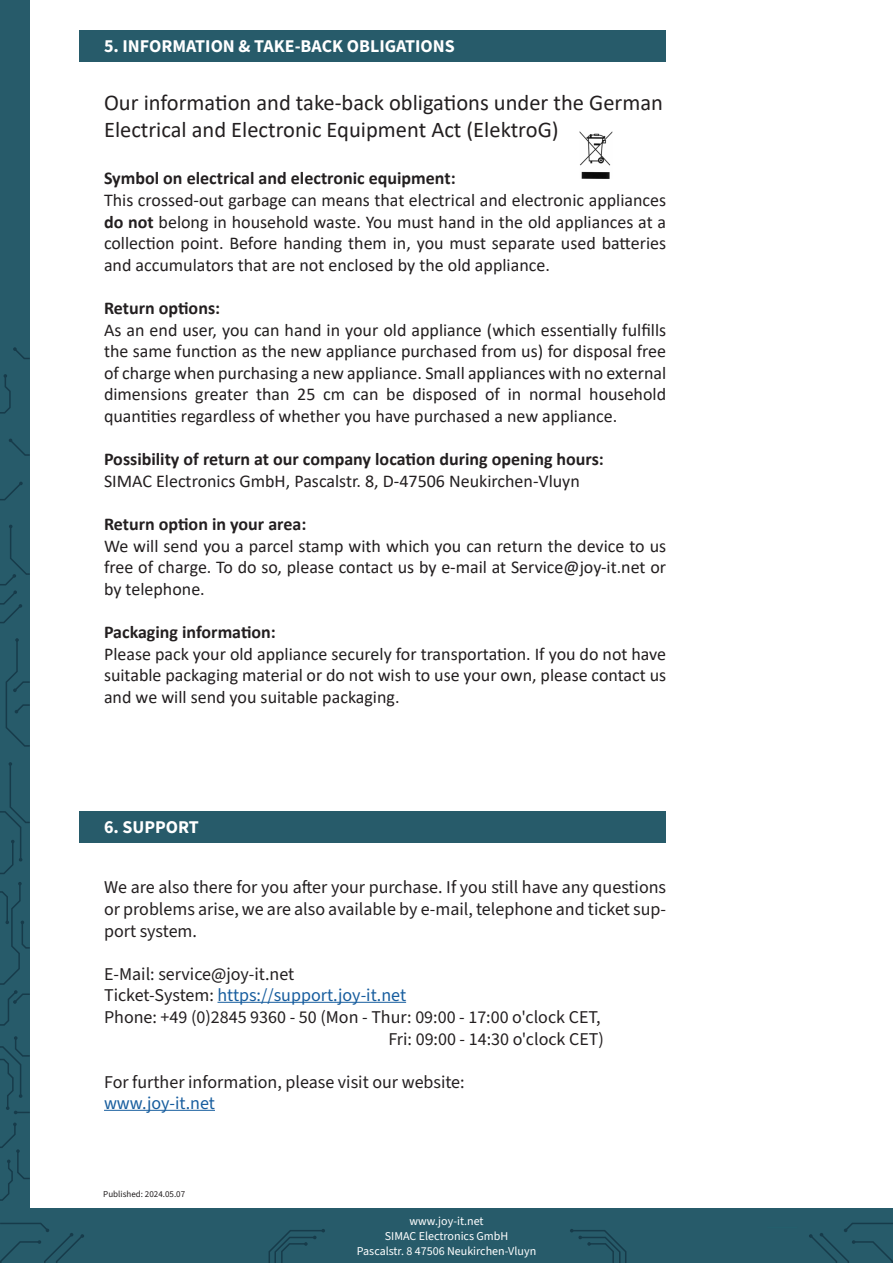
<style>
.page{position:relative;width:893px;height:1263px;background:#fff}
.page>*{position:absolute;margin:0;border:0;box-sizing:border-box;transform-origin:0 0}
.t1{font:22.5px/27px "Calibri";color:#231f20}
.t2{font:18px/21.6px "Calibri";color:#231f20;text-align:justify}
.t3{font:18px/21.6px "Source Sans 3";color:#231f20;text-align:justify}
.t4{font:700 18px "Calibri";color:#231f20}
.t5{font:18px "Source Sans 3";color:#175d9e}
.t6{font:700 18px "Source Sans 3";color:#fff}
.t7{font:12px "Source Sans 3";color:#fff}
.t8{font:9px "Source Sans 3";color:#231f20}
.s1{font-weight:700}
.s2{color:#231f20}
</style>
<div class="page">
<div style="left:0;top:0;width:30px;height:1263px;background:#275b6a"></div>
<svg style="left:0;top:1122px;width:30px;height:79px"></svg>
<svg style="left:0;top:1036px;width:30px;height:78px"></svg>
<svg style="left:0;top:882px;width:30px;height:144px"></svg>
<svg style="left:0;top:762px;width:30px;height:112px"></svg>
<svg style="left:5px;top:638px;width:25px;height:109px"></svg>
<svg style="left:0;top:525px;width:30px;height:99px"></svg>
<svg style="left:0;top:482px;width:23px;height:19px"></svg>
<svg style="left:9px;top:438px;width:21px;height:18px"></svg>
<svg style="left:0;top:374px;width:11px;height:40px"></svg>
<svg style="left:13px;top:347px;width:17px;height:12px"></svg>
<div style="left:80px;top:30px;width:586px;height:32px;background:#275b6a"></div>
<div style="left:0;top:1209px;width:893px;height:54px;background:#275b6a"></div>
<svg style="left:268px;top:1229px;width:57px;height:34px"></svg>
<svg style="left:570px;top:1229px;width:57px;height:34px"></svg>
<svg style="left:0;top:1223px;width:84px;height:40px"></svg>
<svg style="left:809px;top:1223px;width:84px;height:40px"></svg>
<div style="left:80px;top:811px;width:586px;height:32px;background:#275b6a"></div>
<hr style="left:218px;top:1002px;width:188px;height:1px;background:#175d9e">
<hr style="left:104px;top:1110px;width:111px;height:1px;background:#175d9e">
<img style="left:579px;top:131px;width:33px;height:47px">
<p class="t6" style="left:104px;top:34px;width:352px">5. INFORMATION &amp; TAKE-BACK OBLIGATIONS</p>
<p class="t1" style="left:104px;top:89px;width:560px">Our information and take-back obligations under the German<br>Electrical and Electronic Equipment Act (ElektroG)</p>
<p class="t4" style="left:104px;top:166px;width:353px">Symbol on electrical and electronic equipment:</p>
<p class="t2" style="left:104px;top:189px;width:564px">This crossed-out garbage can means that electrical and electronic appliances <span class="s1">do not</span> belong in household waste. You must hand in the old appliances at a collection point. Before handing them in, you must separate used batteries and accumulators that are not enclosed by the old appliance.</p>
<p class="t4" style="left:104px;top:295px;width:118px">Return options:</p>
<p class="t2" style="left:104px;top:318px;width:564px">As an end user, you can hand in your old appliance (which essentially fulfills the same function as the new appliance purchased from us) for disposal free of charge when purchasing a new appliance. Small appliances with no external dimensions greater than 25 cm can be disposed of in normal household quantities regardless of whether you have purchased a new appliance.</p>
<p class="t4" style="left:104px;top:446px;width:501px">Possibility of return at our company location during opening hours:</p>
<p class="t2" style="left:104px;top:469px;width:477px">SIMAC Electronics GmbH, Pascalstr. 8, D-47506 Neukirchen-Vluyn</p>
<p class="t4" style="left:104px;top:511px;width:204px">Return option in your area:</p>
<p class="t2" style="left:104px;top:534px;width:564px">We will send you a parcel stamp with which you can return the device to us free of charge. To do so, please contact us by e-mail at Service@joy-it.net or by telephone.</p>
<p class="t4" style="left:104px;top:619px;width:173px">Packaging information:</p>
<p class="t2" style="left:104px;top:642px;width:564px">Please pack your old appliance securely for transportation. If you do not have suitable packaging material or do not wish to use your own, please contact us and we will send you suitable packaging.</p>
<p class="t6" style="left:104px;top:815px;width:96px">6. SUPPORT</p>
<p class="t3" style="left:104px;top:877px;width:564px">We are also there for you after your purchase. If you still have any questions or problems arise, we are also available by e-mail, telephone and ticket sup&shy;port system.</p>
<p class="t3" style="left:104px;top:963px;width:192px">E-Mail: service@joy-it.net</p>
<p class="t5" style="left:104px;top:984px;width:304px"><span class="s2">Ticket-System:</span> https://support.joy-it.net</p>
<p class="t3" style="left:104px;top:1006px;width:498px">Phone: +49 (0)2845 9360 - 50 (Mon - Thur: 09:00 - 17:00 o'clock CET,</p>
<p class="t3" style="left:388px;top:1028px;width:217px">Fri: 09:00 - 14:30 o'clock CET)</p>
<p class="t3" style="left:104px;top:1071px;width:362px">For further information, please visit our website:</p>
<p class="t5" style="left:104px;top:1092px;width:112px">www.joy-it.net</p>
<p class="t8" style="left:103px;top:1189px;width:83px">Published: 2024.05.07</p>
<p class="t7" style="left:410px;top:1213px;width:75px">www.joy-it.net</p>
<p class="t7" style="left:385px;top:1228px;width:125px">SIMAC Electronics GmbH</p>
<p class="t7" style="left:357px;top:1243px;width:181px">Pascalstr. 8 47506 Neukirchen-Vluyn</p>
</div>
